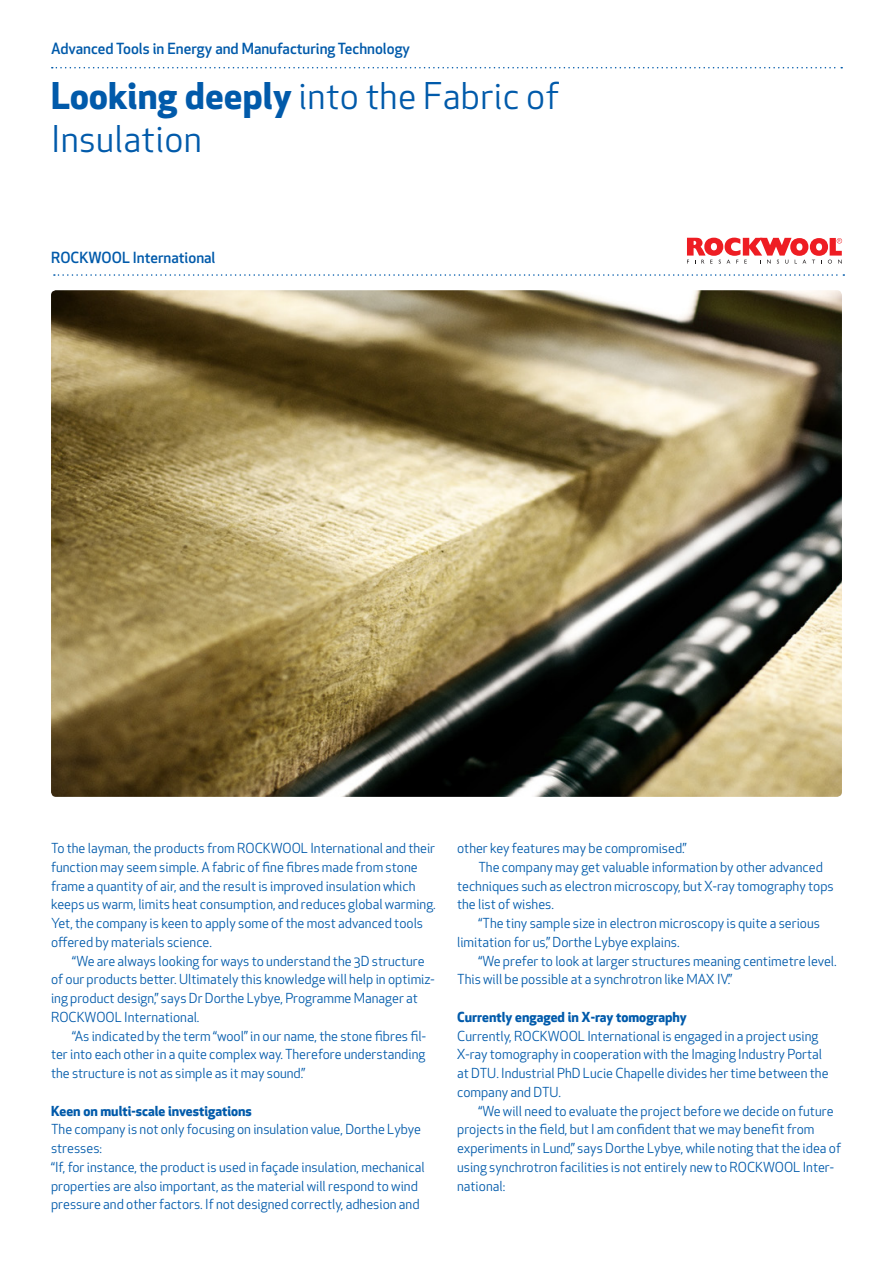
<style>
.page{position:relative;width:893px;height:1263px;background:#fff}
.page>*{position:absolute;margin:0;border:0;box-sizing:border-box;transform-origin:0 0}
.Niv1{font:36px "Apex New";letter-spacing:.01em;color:#015aaa}
.Niv2{font:500 15px "Apex New";color:#015aaa}
.Brødtekst{font:13.5px/18.8px "Apex New";color:#015aaa}
.Mellemrubrik{font:700 13.5px "Apex New";color:#015aaa}
.s1{font-weight:700}
</style>
<div class="page">
<svg style="left:54px;top:274px;width:790px;height:2px"></svg>
<svg style="left:52px;top:67px;width:790px;height:1px"></svg>
<svg style="left:687px;top:238px;width:155px;height:26px"></svg>
<img style="left:51px;top:290px;width:791px;height:507px">
<p class="Niv2" style="left:51px;top:38px;width:361px">Advanced Tools in Energy and Manufacturing Technology</p>
<p class="Niv1" style="left:51px;top:73px;width:510px"><span class="s1">Looking deeply</span> into the Fabric of</p>
<p class="Niv1" style="left:51px;top:117px;width:152px">Insulation</p>
<p class="Niv2" style="left:51px;top:247px;width:166px">ROCKWOOL International</p>
<p class="Brødtekst" style="left:51px;top:839px;width:386px">To the layman, the products from ROCKWOOL International and their function may seem simple. A fabric of fine fibres made from stone frame a quantity of air, and the result is improved insulation which keeps us warm, limits heat consumption, and reduces global warming.<br>Yet, the company is keen to apply some of the most advanced tools offered by materials science.</p>
<p class="Brødtekst" style="left:51px;top:951px;width:385px;text-indent:21px">“We are always looking for ways to understand the 3D structure of our products better. Ultimately this knowledge will help in optimiz&shy;ing product design,” says Dr Dorthe Lybye, Programme Manager at ROCKWOOL International.</p>
<p class="Brødtekst" style="left:51px;top:1026px;width:377px;text-align:justify;text-indent:21px">“As indicated by the term “wool” in our name, the stone fibres fil&shy;ter into each other in a quite complex way. Therefore understanding the structure is not as simple as it may sound.”</p>
<p class="Mellemrubrik" style="left:51px;top:1101px;width:202px">Keen on multi-scale investigations</p>
<p class="Brødtekst" style="left:51px;top:1120px;width:372px">The company is not only focusing on insulation value, Dorthe Lybye stresses:</p>
<p class="Brødtekst" style="left:51px;top:1158px;width:375px">“If, for instance, the product is used in façade insulation, mechanical properties are also important, as the material will respond to wind pressure and other factors. If not designed correctly, adhesion and</p>
<p class="Brødtekst" style="left:457px;top:839px;width:231px">other key features may be compromised.”</p>
<p class="Brødtekst" style="left:457px;top:858px;width:378px;text-indent:21px">The company may get valuable information by other advanced techniques such as electron microscopy, but X-ray tomography tops the list of wishes.</p>
<p class="Brødtekst" style="left:457px;top:914px;width:364px;text-indent:21px">“The tiny sample size in electron microscopy is quite a serious limitation for us,” Dorthe Lybye explains.</p>
<p class="Brødtekst" style="left:457px;top:951px;width:381px;text-indent:21px">“We prefer to look at larger structures meaning centimetre level.<br>This will be possible at a synchrotron like MAX IV.”</p>
<p class="Mellemrubrik" style="left:457px;top:1007px;width:231px">Currently engaged in X-ray tomography</p>
<p class="Brødtekst" style="left:457px;top:1026px;width:373px">Currently, ROCKWOOL International is engaged in a project using X-ray tomography in cooperation with the Imaging Industry Portal at DTU. Industrial PhD Lucie Chapelle divides her time between the company and DTU.</p>
<p class="Brødtekst" style="left:457px;top:1101px;width:386px;text-indent:21px">“We will need to evaluate the project before we decide on future projects in the field, but I am confident that we may benefit from experiments in Lund,” says Dorthe Lybye, while noting that the idea of using synchrotron facilities is not entirely new to ROCKWOOL Inter&shy;national:</p>
</div>
